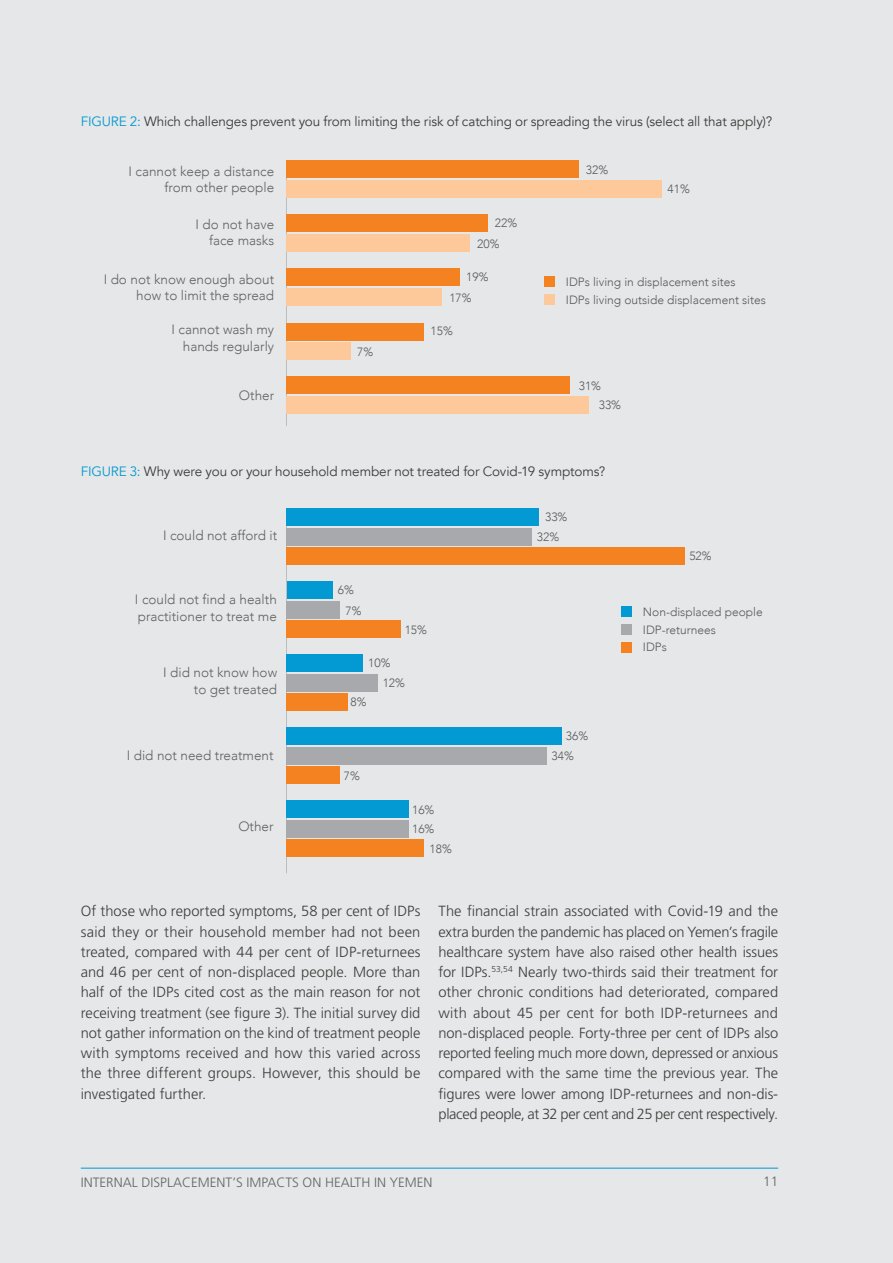
<style>
.page{position:relative;width:893px;height:1263px;background:#e6e7e8}
.page>*{position:absolute;margin:0;border:0;box-sizing:border-box;transform-origin:0 0}
.Text{font:300 14.7px/20.2px "Frutiger LT Std";letter-spacing:-.005em;color:#3d3d3c;text-align:justify}
.t1{font:300 13.5px/16.2px "Avenir";color:#606161;text-align:right}
.t2{font:13.5px "Avenir";letter-spacing:-.01em;color:#3d3d3c}
.t3{font:300 13.5px "Frutiger LT Std";color:#636466}
.t4{font:13.5px "Avenir";color:#0098d1}
.t5{font:300 12px/20.4px "Avenir";color:#58595b}
.s1{color:#0098d1}
</style>
<div class="page">
<hr style="left:286px;top:161px;width:1px;height:264px;background:#bcbec0">
<div style="left:544px;top:276px;width:11px;height:11px;background:#f58220"></div>
<div style="left:544px;top:294px;width:11px;height:11px;background:#fdc99b"></div>
<div style="left:286px;top:180px;width:376px;height:18px;background:#fdc99b"></div>
<div style="left:286px;top:234px;width:183px;height:18px;background:#fdc99b"></div>
<div style="left:286px;top:288px;width:156px;height:17px;background:#fdc99b"></div>
<div style="left:286px;top:342px;width:64px;height:18px;background:#fdc99b"></div>
<div style="left:286px;top:396px;width:302px;height:18px;background:#fdc99b"></div>
<div style="left:286px;top:161px;width:293px;height:17px;background:#f58220"></div>
<div style="left:286px;top:215px;width:202px;height:17px;background:#f58220"></div>
<div style="left:286px;top:268px;width:174px;height:18px;background:#f58220"></div>
<div style="left:286px;top:323px;width:138px;height:17px;background:#f58220"></div>
<div style="left:286px;top:377px;width:284px;height:17px;background:#f58220"></div>
<div style="left:621px;top:606px;width:11px;height:11px;background:#0399d2"></div>
<div style="left:621px;top:624px;width:11px;height:11px;background:#a7a9ac"></div>
<div style="left:621px;top:642px;width:11px;height:10px;background:#f58220"></div>
<hr style="left:286px;top:509px;width:1px;height:364px;background:#bcbec0">
<div style="left:286px;top:547px;width:399px;height:18px;background:#f58220"></div>
<div style="left:286px;top:620px;width:115px;height:18px;background:#f58220"></div>
<div style="left:286px;top:693px;width:62px;height:18px;background:#f58220"></div>
<div style="left:286px;top:766px;width:54px;height:18px;background:#f58220"></div>
<div style="left:286px;top:839px;width:138px;height:18px;background:#f58220"></div>
<div style="left:286px;top:528px;width:246px;height:17px;background:#a7a9ac"></div>
<div style="left:286px;top:601px;width:54px;height:17px;background:#a7a9ac"></div>
<div style="left:286px;top:674px;width:92px;height:17px;background:#a7a9ac"></div>
<div style="left:286px;top:747px;width:261px;height:17px;background:#a7a9ac"></div>
<div style="left:286px;top:820px;width:123px;height:17px;background:#a7a9ac"></div>
<div style="left:286px;top:509px;width:253px;height:17px;background:#0399d2"></div>
<div style="left:286px;top:581px;width:46px;height:18px;background:#0399d2"></div>
<div style="left:286px;top:654px;width:77px;height:18px;background:#0399d2"></div>
<div style="left:286px;top:727px;width:276px;height:18px;background:#0399d2"></div>
<div style="left:286px;top:800px;width:123px;height:18px;background:#0399d2"></div>
<hr style="left:81px;top:1168px;width:697px;height:1px;background:#0098d1">
<p class="t4" style="left:81px;top:113px;width:16px">Figure</p>
<p class="t2" style="left:130px;top:113px;width:644px"><span class="s1">2:</span> Which challenges prevent you from limiting the risk of catching or spreading the virus (select all that apply)?</p>
<p class="t1" style="left:129px;top:163px;width:147px">I cannot keep a distance from other people</p>
<p class="t1" style="left:196px;top:216px;width:80px">I do not have face masks</p>
<p class="t1" style="left:104px;top:271px;width:172px">I do not know enough about how to limit the spread</p>
<p class="t1" style="left:172px;top:322px;width:104px">I cannot wash my hands regularly</p>
<p class="t1" style="left:239px;top:387px;width:37px">Other</p>
<p class="t5" style="left:357px;top:341px;width:18px">7%</p>
<p class="t5" style="left:477px;top:213px;width:41px;text-indent:18px">22%<br>20%</p>
<p class="t5" style="left:449px;top:267px;width:41px;text-indent:17px">19%<br>17%</p>
<p class="t5" style="left:431px;top:321px;width:24px">15%</p>
<p class="t5" style="left:586px;top:159px;width:24px">32%</p>
<p class="t5" style="left:668px;top:179px;width:24px">41%</p>
<p class="t5" style="left:566px;top:272px;width:171px">IDPs living in displacement sites</p>
<p class="t5" style="left:566px;top:289px;width:202px">IDPs living outside displacement sites</p>
<p class="t5" style="left:599px;top:376px;width:24px;line-height:19px;text-indent:-20px">31%<br>33%</p>
<p class="t4" style="left:81px;top:463px;width:16px">Figure</p>
<p class="t2" style="left:130px;top:463px;width:477px"><span class="s1">3:</span> Why were you or your household member not treated for Covid-19 symptoms?</p>
<p class="t1" style="left:163px;top:527px;width:116px">I could not afford it</p>
<p class="t1" style="left:135px;top:592px;width:143px;text-align:left">I could not find a health practitioner to treat me</p>
<p class="t1" style="left:163px;top:665px;width:115px">I did not know how to get treated</p>
<p class="t1" style="left:127px;top:747px;width:148px">I did not need treatment</p>
<p class="t1" style="left:238px;top:818px;width:37px">Other</p>
<p class="t5" style="left:338px;top:580px;width:18px">6%</p>
<p class="t5" style="left:345px;top:600px;width:18px">7%</p>
<p class="t5" style="left:405px;top:619px;width:24px">15%</p>
<p class="t5" style="left:368px;top:653px;width:24px">10%</p>
<p class="t5" style="left:383px;top:673px;width:24px">12%</p>
<p class="t5" style="left:351px;top:692px;width:18px">8%</p>
<p class="t5" style="left:344px;top:765px;width:18px">7%</p>
<p class="t5" style="left:412px;top:799px;width:24px">16%</p>
<p class="t5" style="left:412px;top:818px;width:24px">16%</p>
<p class="t5" style="left:429px;top:838px;width:24px">18%</p>
<p class="t5" style="left:537px;top:507px;width:32px;text-indent:8px">33%<br>32%</p>
<p class="t5" style="left:552px;top:726px;width:38px;text-indent:14px">36%<br>34%</p>
<p class="t5" style="left:689px;top:546px;width:24px">52%</p>
<p class="t5" style="left:643px;top:603px;width:121px;line-height:17.7px">Non-displaced people<br>IDP-returnees<br>IDPs</p>
<p class="Text" style="left:81px;top:901px;width:341px">Of those who reported symptoms, 58 per cent of IDPs said they or their household member had not been treated, compared with 44 per cent of IDP-returnees and 46 per cent of non-displaced people. More than half of the IDPs cited cost as the main reason for not receiving treatment (see figure 3). The initial survey did not gather information on the kind of treatment people with symptoms received and how this varied across the three different groups. However, this should be investigated further.</p>
<p class="Text" style="left:438px;top:901px;width:341px">The financial strain associated with Covid-19 and the extra burden the pandemic has placed on Yemen’s fragile healthcare system have also raised other health issues for IDPs.<sup>53,54</sup> Nearly two-thirds said their treatment for other chronic conditions had deteriorated, compared with about 45 per cent for both IDP-returnees and non-displaced people. Forty-three per cent of IDPs also reported feeling much more down, depressed or anxious compared with the same time the previous year. The figures were lower among IDP-returnees and non-dis&shy;placed people, at 32 per cent and 25 per cent respectively.</p>
<p class="t3" style="left:81px;top:1174px;width:353px">INTERNAL DISPLACEMENT’S IMPACTS ON HEALTH IN YEMEN</p>
<p class="t3" style="left:763px;top:1174px;width:17px">11</p>
</div>
